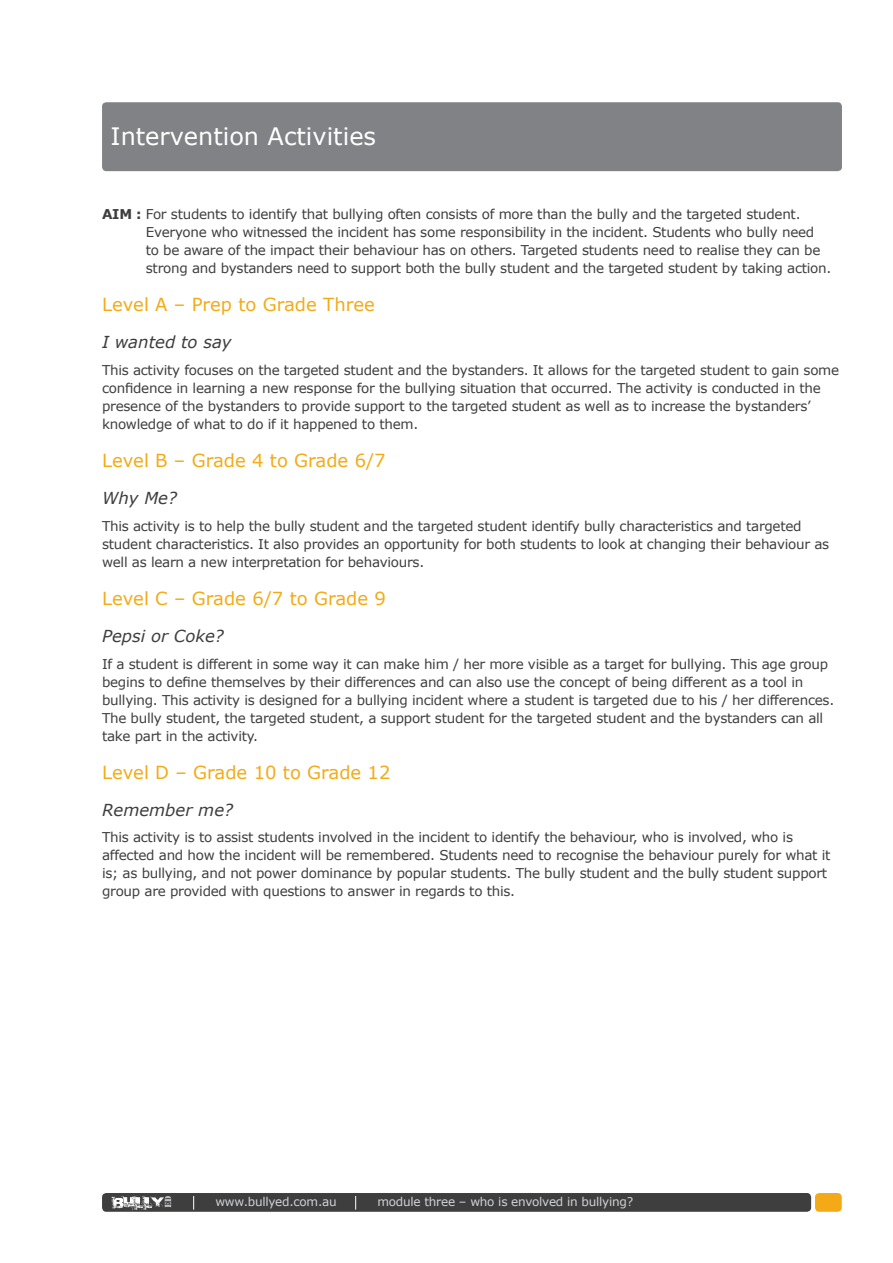
<style>
.page{position:relative;width:893px;height:1263px;background:#fff}
.page>*{position:absolute;margin:0;border:0;box-sizing:border-box;transform-origin:0 0}
.t1{font:24px "Verdana";color:#fff}
.sub_header_3_yellow{font:18px "Verdana";color:#f3aa16}
.sub_header_2{font:italic 16.5px "Verdana";color:#3e3e3f}
.body_copy{font:13.5px/18px "Verdana";letter-spacing:-.02em;color:#3e3e3f}
.body_copy-2{font:12px "Verdana";letter-spacing:-.02em;color:#d1d2d4}
.s1{font-weight:700}
</style>
<div class="page">
<div style="left:815px;top:1193px;width:27px;height:19px;background:#f3aa16;border-radius:4px"></div>
<div style="left:102px;top:1193px;width:709px;height:19px;background:#3e3e3f;border-radius:4px"></div>
<svg style="left:111px;top:1196px;width:60px;height:16px"></svg>
<svg style="left:193px;top:1196px;width:1px;height:13px"></svg>
<svg style="left:355px;top:1196px;width:1px;height:13px"></svg>
<div style="left:102px;top:102px;width:740px;height:69px;background:#808285;border-radius:4px"></div>
<p class="t1" style="left:111px;top:121px;width:267px">Intervention Activities</p>
<p class="body_copy" style="left:146px;top:204px;width:687px;text-indent:-44px"><span class="s1">AIM :</span> For students to identify that bullying often consists of more than the bully and the targeted student.<br>Everyone who witnessed the incident has some responsibility in the incident. Students who bully need<br>to be aware of the impact their behaviour has on others. Targeted students need to realise they can be strong and bystanders need to support both the bully student and the targeted student by taking action.</p>
<p class="sub_header_3_yellow" style="left:102px;top:293px;width:274px">Level A – Prep to Grade Three</p>
<p class="sub_header_2" style="left:102px;top:332px;width:131px">I wanted to say</p>
<p class="body_copy" style="left:102px;top:360px;width:739px">This activity focuses on the targeted student and the bystanders. It allows for the targeted student to gain some confidence in learning a new response for the bullying situation that occurred. The activity is conducted in the presence of the bystanders to provide support to the targeted student as well as to increase the bystanders’ knowledge of what to do if it happened to them.</p>
<p class="sub_header_3_yellow" style="left:102px;top:449px;width:285px">Level B – Grade 4 to Grade 6/7</p>
<p class="sub_header_2" style="left:102px;top:488px;width:77px">Why Me?</p>
<p class="body_copy" style="left:102px;top:516px;width:729px">This activity is to help the bully student and the targeted student identify bully characteristics and targeted student characteristics. It also provides an opportunity for both students to look at changing their behaviour as well as learn a new interpretation for behaviours.</p>
<p class="sub_header_3_yellow" style="left:102px;top:587px;width:285px">Level C – Grade 6/7 to Grade 9</p>
<p class="sub_header_2" style="left:102px;top:625px;width:123px">Pepsi or Coke?</p>
<p class="body_copy" style="left:102px;top:654px;width:734px">If a student is different in some way it can make him / her more visible as a target for bullying. This age group begins to define themselves by their differences and can also use the concept of being different as a tool in bullying. This activity is designed for a bullying incident where a student is targeted due to his / her differences.<br>The bully student, the targeted student, a support student for the targeted student and the bystanders can all take part in the activity.</p>
<p class="sub_header_3_yellow" style="left:102px;top:761px;width:290px">Level D – Grade 10 to Grade 12</p>
<p class="sub_header_2" style="left:102px;top:799px;width:133px">Remember me?</p>
<p class="body_copy" style="left:102px;top:828px;width:730px">This activity is to assist students involved in the incident to identify the behaviour, who is involved, who is affected and how the incident will be remembered. Students need to recognise the behaviour purely for what it is; as bullying, and not power dominance by popular students. The bully student and the bully student support group are provided with questions to answer in regards to this.</p>
<p class="body_copy-2" style="left:215px;top:1194px;width:123px">www.bullyed.com.au</p>
<p class="body_copy-2" style="left:377px;top:1194px;width:257px">module three – who is envolved in bullying?</p>
</div>
